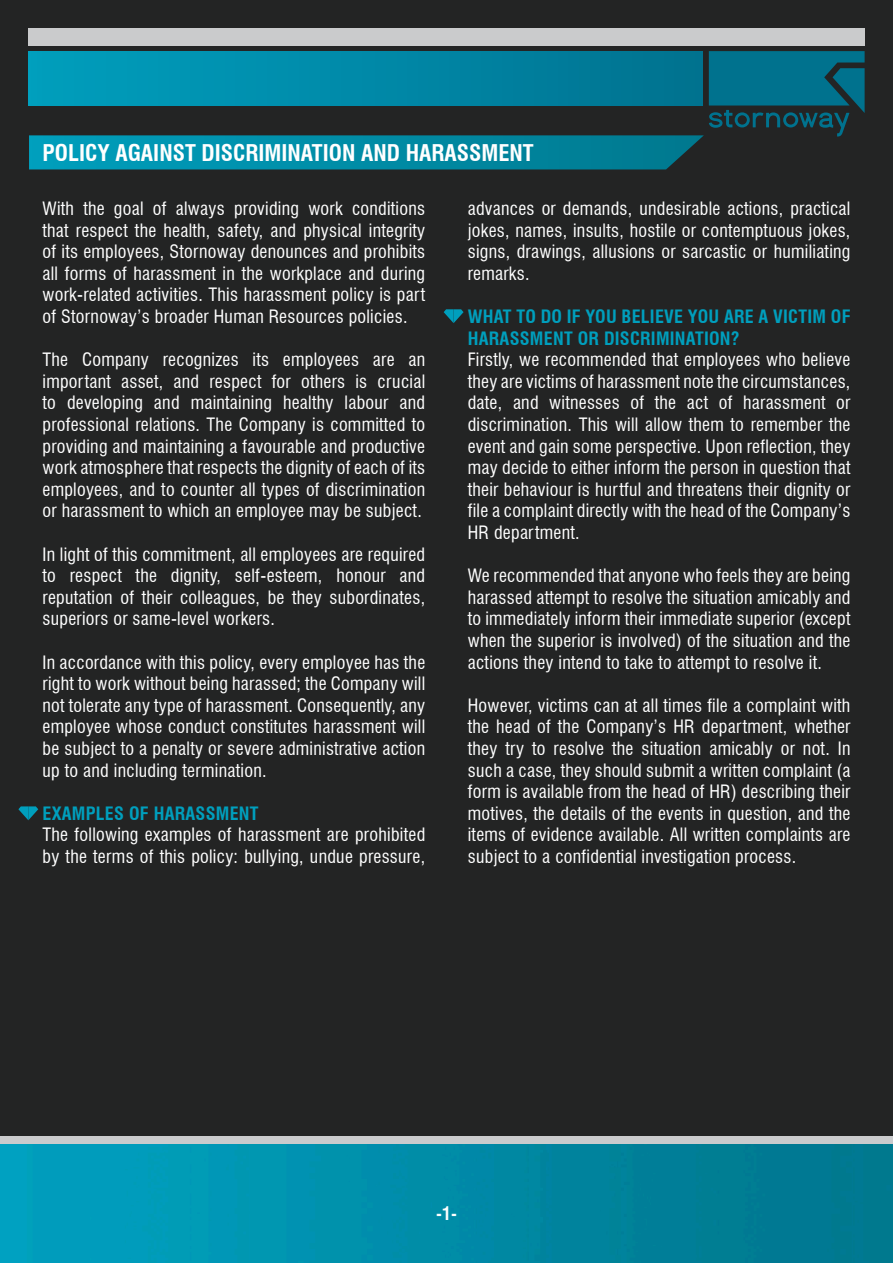
<style>
.page{position:relative;width:893px;height:1263px;background:#232424}
.page>*{position:absolute;margin:0;border:0;box-sizing:border-box;transform-origin:0 0}
.t1{font:700 condensed 22.5px "Swiss 721 BT";color:#fff}
.t2{font:condensed 18px/21.6px "Swiss 721 BT";letter-spacing:.015em;color:#fff;text-align:justify}
.t3{font:700 condensed 18px/21.6px "Swiss 721 BT";letter-spacing:.015em;color:#009fbd}
.t4{font:700 condensed 18px "Swiss 721 BT";color:#fff}
</style>
<div class="page">
<div style="left:0;top:1136px;width:893px;height:8px;background:#cacbcd"></div>
<img style="left:0;top:1144px;width:893px;height:119px">
<svg style="left:29px;top:51px;width:836px;height:118px"></svg>
<div style="left:28px;top:28px;width:837px;height:17px;background:#cacbcc"></div>
<div style="left:28px;top:51px;width:675px;height:55px;background:linear-gradient(to right,#009fbe,#007290)"></div>
<svg style="left:18px;top:806px;width:20px;height:14px"></svg>
<svg style="left:444px;top:309px;width:19px;height:14px"></svg>
<p class="t1" style="left:43px;top:139px;width:493px">POLICY AGAINST DISCRIMINATION AND HARASSMENT</p>
<p class="t2" style="left:43px;top:198px;width:384px">With the goal of always providing work conditions that respect the health, safety, and physical integrity of its employees, Stornoway denounces and prohibits all forms of harassment in the workplace and during work-related activities. This harassment policy is part of Stornoway’s broader Human Resources policies.</p>
<p class="t2" style="left:43px;top:349px;width:384px">The Company recognizes its employees are an important asset, and respect for others is crucial to developing and maintaining healthy labour and professional relations. The Company is committed to providing and maintaining a favourable and productive work atmosphere that respects the dignity of each of its employees, and to counter all types of discrimination or harassment to which an employee may be subject.</p>
<p class="t2" style="left:43px;top:543px;width:384px">In light of this commitment, all employees are required to respect the dignity, self-esteem, honour and reputation of their colleagues, be they subordinates, superiors or same-level workers.</p>
<p class="t2" style="left:43px;top:651px;width:384px">In accordance with this policy, every employee has the right to work without being harassed; the Company will not tolerate any type of harassment. Consequently, any employee whose conduct constitutes harassment will be subject to a penalty or severe administrative action up to and including termination.</p>
<p class="t3" style="left:43px;top:802px;width:218px">EXAMPLES OF HARASSMENT</p>
<p class="t2" style="left:43px;top:824px;width:384px">The following examples of harassment are prohibited by the terms of this policy: bullying, undue pressure,</p>
<p class="t2" style="left:468px;top:198px;width:384px">advances or demands, undesirable actions, practical jokes, names, insults, hostile or contemptuous jokes, signs, drawings, allusions or sarcastic or humiliating remarks.</p>
<p class="t3" style="left:468px;top:306px;width:384px">WHAT TO DO IF YOU BELIEVE YOU ARE A VICTIM OF<br>HARASSMENT OR DISCRIMINATION?</p>
<p class="t2" style="left:468px;top:349px;width:384px">Firstly, we recommended that employees who believe they are victims of harassment note the circumstances, date, and witnesses of the act of harassment or discrimination. This will allow them to remember the event and gain some perspective. Upon reflection, they may decide to either inform the person in question that their behaviour is hurtful and threatens their dignity or file a complaint directly with the head of the Company’s HR department.</p>
<p class="t2" style="left:468px;top:565px;width:384px">We recommended that anyone who feels they are being harassed attempt to resolve the situation amicably and to immediately inform their immediate superior (except when the superior is involved) of the situation and the actions they intend to take to attempt to resolve it.</p>
<p class="t2" style="left:468px;top:694px;width:384px">However, victims can at all times file a complaint with the head of the Company’s HR department, whether they try to resolve the situation amicably or not. In such a case, they should submit a written complaint (a form is available from the head of HR) describing their motives, the details of the events in question, and the items of evidence available. All written complaints are subject to a confidential investigation process.</p>
<p class="t4" style="left:436px;top:1203px;width:22px">-1-</p>
</div>
